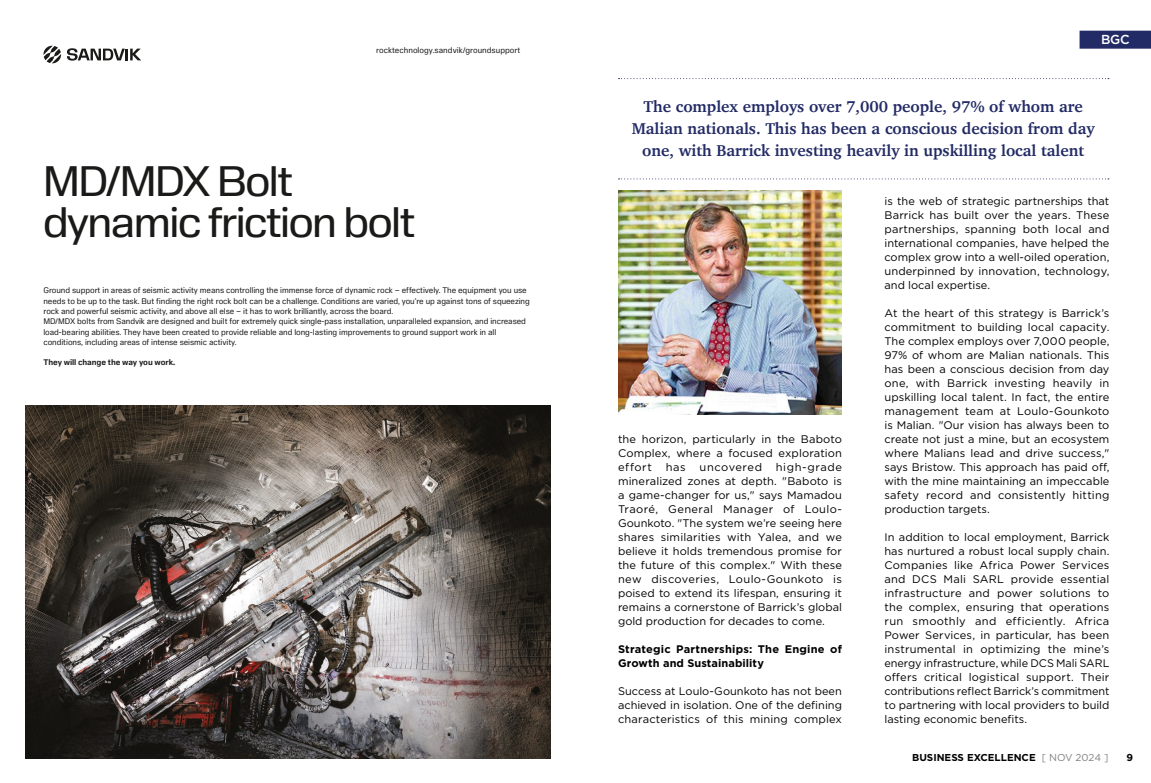
<style>
.page{position:relative;width:1151px;height:783px;background:#fff}
.page>*{position:absolute;margin:0;border:0;box-sizing:border-box;transform-origin:0 0}
.t1{font:43.2px/41px "Sandvik Sans Headline";letter-spacing:-.02em;color:#1a1a19}
.Pullquote{font:700 16px/22px "Charter";color:#222b65;text-align:center}
.Header_folio{font:500 13px "Gotham";color:#fff}
.Body_first_para{font:11px/14px "Gotham";letter-spacing:.005em;color:#000;text-align:justify}
.Body_first_para-2{font:700 11px/14px "Gotham";letter-spacing:.015em;color:#000}
.Body_first_para-3{font:11px "Gotham";letter-spacing:.045em;color:#000}
.t2{font:700 10px "Gotham";color:#000}
.t3{font:8.2px/10.3px "Sandvik Sans Text";letter-spacing:-.01em;color:#1a1a19}
.t4{font:700 8.2px "Sandvik Sans Text";letter-spacing:-.01em;color:#1a1a19}
.s1{font-weight:400;color:#808080}
</style>
<div class="page">
<div style="left:1079px;top:31px;width:72px;height:18px;background:#222b65"></div>
<img style="left:25px;top:405px;width:525px;height:353px">
<svg style="left:43px;top:46px;width:18px;height:17px"></svg>
<svg style="left:67px;top:48px;width:74px;height:13px"></svg>
<img style="left:618px;top:190px;width:224px;height:224px">
<svg style="left:618px;top:78px;width:491px;height:1px"></svg>
<svg style="left:618px;top:178px;width:491px;height:1px"></svg>
<p class="t3" style="left:376px;top:45px;width:146px">rocktechnology.sandvik/groundsupport</p>
<p class="t1" style="left:43px;top:160px;width:373px">MD/MDX Bolt dynamic friction bolt</p>
<p class="t3" style="left:43px;top:285px;width:488px">Ground support in areas of seismic activity means controlling the immense force of dynamic rock – effectively. The equipment you use needs to be up to the task. But finding the right rock bolt can be a challenge. Conditions are varied, you’re up against tons of squeezing rock and powerful seismic activity, and above all else – it has to work brilliantly, across the board.<br>MD/MDX bolts from Sandvik are designed and built for extremely quick single-pass installation, unparalleled expansion, and increased load-bearing abilities. They have been created to provide reliable and long-lasting improvements to ground support work in all conditions, including areas of intense seismic activity.</p>
<p class="t4" style="left:43px;top:357px;width:133px">They will change the way you work.</p>
<p class="Header_folio" style="left:1101px;top:31px;width:30px">BGC</p>
<p class="Pullquote" style="left:632px;top:96px;width:464px">The complex employs over 7,000 people, 97% of whom are<br>Malian nationals. This has been a conscious decision from day one, with Barrick investing heavily in upskilling local talent</p>
<p class="Body_first_para" style="left:618px;top:431px;width:225px">the horizon, particularly in the Baboto Complex, where a focused exploration effort</p>
<p class="Body_first_para" style="left:618px;top:459px;width:225px;text-indent:158px">high-grade mineralized zones at depth. "Baboto is a game-changer for us," says Mamadou Traoré, General Manager of Loulo-Gounkoto. "The system we’re seeing here shares similarities with Yalea, and we believe it holds tremendous promise for the future of this complex." With these new discoveries, Loulo-Gounkoto is poised to extend its lifespan, ensuring it remains a cornerstone of Barrick’s global gold production for decades to come.</p>
<p class="Body_first_para-2" style="left:618px;top:641px;width:225px">Strategic Partnerships: The Engine of<br>Growth and Sustainability</p>
<p class="Body_first_para" style="left:618px;top:683px;width:225px">Success at Loulo-Gounkoto has not been achieved in isolation. One of the defining characteristics of this mining complex</p>
<p class="Body_first_para" style="left:666px;top:459px;width:21px">has</p>
<p class="Body_first_para-3" style="left:700px;top:459px;width:64px">uncovered</p>
<p class="Body_first_para" style="left:884px;top:193px;width:226px">is the web of strategic partnerships that Barrick has built over the years. These partnerships, spanning both local and international companies, have helped the complex grow into a well-oiled operation, underpinned by innovation, technology, and local expertise.</p>
<p class="Body_first_para" style="left:884px;top:305px;width:226px">At the heart of this strategy is Barrick’s commitment to building local capacity.<br>The complex employs over 7,000 people, 97% of whom are Malian nationals. This has been a conscious decision from day one, with Barrick investing heavily in upskilling local talent. In fact, the entire management team at Loulo-Gounkoto is Malian. "Our vision has always been to create not just a mine, but an ecosystem where Malians lead and drive success," says Bristow. This approach has paid off, with the mine maintaining an impeccable safety record and consistently hitting production targets.</p>
<p class="Body_first_para" style="left:884px;top:529px;width:226px">In addition to local employment, Barrick has nurtured a robust local supply chain.<br>Companies like Africa Power Services and DCS Mali SARL provide essential infrastructure and power solutions to the complex, ensuring that operations run smoothly and efficiently. Africa Power Services, in particular, has been instrumental in optimizing the mine’s energy infrastructure, while DCS Mali SARL offers critical logistical support. Their contributions reflect Barrick’s commitment to partnering with local providers to build lasting economic benefits.</p>
<p class="t2" style="left:912px;top:750px;width:198px">BUSINESS EXCELLENCE <span class="s1">[ NOV 2024 ]</span></p>
<p class="t2" style="left:1126px;top:750px;width:8px">9</p>
</div>
